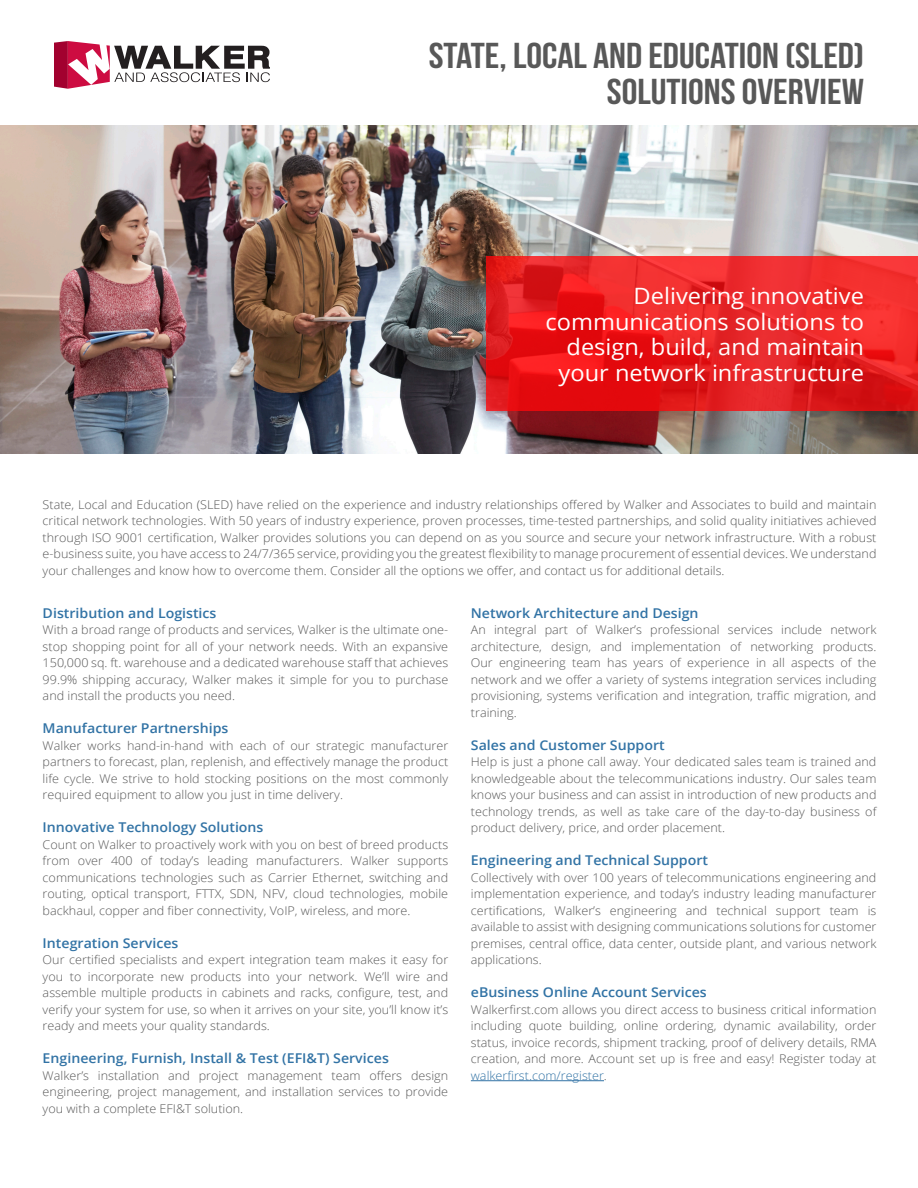
<style>
.page{position:relative;width:918px;height:1188px;background:#fff}
.page>*{position:absolute;margin:0;border:0;box-sizing:border-box;transform-origin:0 0}
.t1{font:36px "Bebas Neue";color:#585858;scale:1.1 1}
.t2{font:22.5px/25.5px "Open Sans";color:#fff;text-align:right;scale:1.05 1}
.Main_Text{font:600 13.5px "Open Sans";color:#3273a5;scale:1.05 1}
.Main_Text-2{font:300 12px/16.5px "Open Sans";color:#585858;text-align:justify;scale:1.05 1}
.s1{color:#3273a5}
</style>
<div class="page">
<hr style="left:471px;top:1080px;width:133px;height:1px;background:#3273a5">
<img style="left:0;top:125px;width:918px;height:329px">
<svg style="left:486px;top:256px;width:432px;height:155px"></svg>
<svg style="left:54px;top:41px;width:216px;height:48px"></svg>
<p class="t1" style="left:429px;top:35px;width:397px">STATE, LOCAL AND EDUCATION (SLED)</p>
<p class="t1" style="left:607px;top:71px;width:235px">SOLUTIONS OVERVIEW</p>
<p class="t2" style="left:546px;top:283px;width:305px">Delivering innovative communications solutions to design, build, and maintain your network infrastructure</p>
<p class="Main_Text-2" style="left:43px;top:496px;width:796px">State, Local and Education (SLED) have relied on the experience and industry relationships offered by Walker and Associates to build and maintain critical network technologies. With 50 years of industry experience, proven processes, time-tested partnerships, and solid quality initiatives achieved through ISO 9001 certification, Walker provides solutions you can depend on as you source and secure your network infrastructure. With a robust e-business suite, you have access to 24/7/365 service, providing you the greatest flexibility to manage procurement of essential devices. We understand your challenges and know how to overcome them. Consider all the options we offer, and contact us for additional details.</p>
<p class="Main_Text" style="left:43px;top:604px;width:167px">Distribution and Logistics</p>
<p class="Main_Text-2" style="left:43px;top:621px;width:388px">With a broad range of products and services, Walker is the ultimate one&shy;stop shopping point for all of your network needs. With an expansive 150,000 sq. ft. warehouse and a dedicated warehouse staff that achieves 99.9% shipping accuracy, Walker makes it simple for you to purchase and install the products you need.</p>
<p class="Main_Text" style="left:43px;top:719px;width:178px">Manufacturer Partnerships</p>
<p class="Main_Text-2" style="left:43px;top:737px;width:388px">Walker works hand-in-hand with each of our strategic manufacturer partners to forecast, plan, replenish, and effectively manage the product life cycle. We strive to hold stocking positions on the most commonly required equipment to allow you just in time delivery.</p>
<p class="Main_Text" style="left:43px;top:818px;width:212px">Innovative Technology Solutions</p>
<p class="Main_Text-2" style="left:43px;top:836px;width:388px">Count on Walker to proactively work with you on best of breed products from over 400 of today’s leading manufacturers. Walker supports communications technologies such as Carrier Ethernet, switching and routing, optical transport, FTTX, SDN, NFV, cloud technologies, mobile backhaul, copper and fiber connectivity, VoIP, wireless, and more.</p>
<p class="Main_Text" style="left:43px;top:934px;width:131px">Integration Services</p>
<p class="Main_Text-2" style="left:43px;top:951px;width:388px">Our certified specialists and expert integration team makes it easy for you to incorporate new products into your network. We’ll wire and assemble multiple products in cabinets and racks, configure, test, and verify your system for use, so when it arrives on your site, you’ll know it’s ready and meets your quality standards.</p>
<p class="Main_Text" style="left:43px;top:1049px;width:331px">Engineering, Furnish, Install &amp; Test (EFI&amp;T) Services</p>
<p class="Main_Text-2" style="left:43px;top:1067px;width:388px">Walker’s installation and project management team offers design engineering, project management, and installation services to provide you with a complete EFI&amp;T solution.</p>
<p class="Main_Text" style="left:471px;top:604px;width:218px">Network Architecture and Design</p>
<p class="Main_Text-2" style="left:471px;top:621px;width:388px">An integral part of Walker’s professional services include network architecture, design, and implementation of networking products.<br>Our engineering team has years of experience in all aspects of the network and we offer a variety of systems integration services including provisioning, systems verification and integration, traffic migration, and training.</p>
<p class="Main_Text" style="left:471px;top:736px;width:186px">Sales and Customer Support</p>
<p class="Main_Text-2" style="left:471px;top:753px;width:388px">Help is just a phone call away. Your dedicated sales team is trained and knowledgeable about the telecommunications industry. Our sales team knows your business and can assist in introduction of new products and technology trends, as well as take care of the day-to-day business of product delivery, price, and order placement.</p>
<p class="Main_Text" style="left:471px;top:851px;width:227px">Engineering and Technical Support</p>
<p class="Main_Text-2" style="left:471px;top:869px;width:388px">Collectively with over 100 years of telecommunications engineering and implementation experience, and today’s industry leading manufacturer certifications, Walker’s engineering and technical support team is available to assist with designing communications solutions for customer premises, central office, data center, outside plant, and various network applications.</p>
<p class="Main_Text" style="left:471px;top:983px;width:226px">eBusiness Online Account Services</p>
<p class="Main_Text-2" style="left:471px;top:1001px;width:388px">Walkerfirst.com allows you direct access to business critical information including quote building, online ordering, dynamic availability, order status, invoice records, shipment tracking, proof of delivery details, RMA creation, and more. Account set up is free and easy! Register today at <span class="s1">walkerfirst.com/register</span>.</p>
</div>
